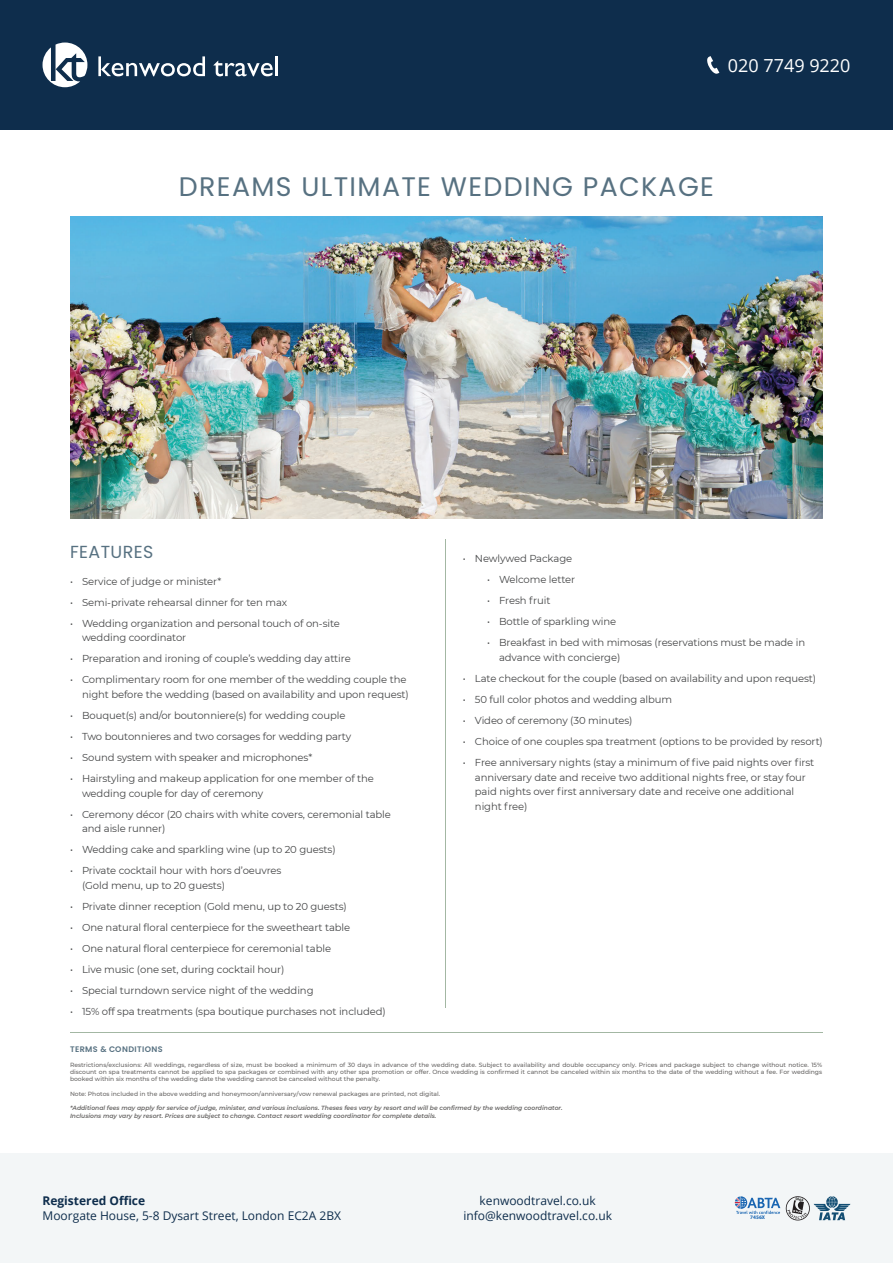
<style>
.page{position:relative;width:893px;height:1263px;background:#fff}
.page>*{position:absolute;margin:0;border:0;box-sizing:border-box;transform-origin:0 0}
.t1{font:26.85px "Poppins";letter-spacing:.05em;color:#577181}
.t2{font:18px "Open Sans";color:#fff}
.t3{font:17.4px "Poppins";letter-spacing:.025em;color:#577181}
.t4{font:12px/15px "Open Sans";color:#0e2d4c;text-align:center}
.t5{font:700 12px "Open Sans";color:#0e2d4c}
.t6{font:10.05px/14.7px "Montserrat";letter-spacing:-.01em;color:#454647}
.t7{font:600 8.1px "Poppins";letter-spacing:.05em;color:#577181}
.t8{font:500 6px/7.2px "Montserrat";color:#676564;text-align:justify}
.t9{font:italic 600 6px/8.1px "Montserrat";color:#676564}
.t10{font:700 5.25px "Myriad Pro";color:#1a66b2}
.t11{font:600 4.05px "Myriad Pro";color:#040503}
</style>
<div class="page">
<div style="left:0;top:0;width:893px;height:130px;background:#0e2d4c"></div>
<div style="left:0;top:1154px;width:893px;height:109px;background:#f3f6f7"></div>
<svg style="left:707px;top:56px;width:12px;height:18px"></svg>
<svg style="left:43px;top:43px;width:44px;height:44px"></svg>
<svg style="left:98px;top:56px;width:107px;height:20px"></svg>
<svg style="left:213px;top:60px;width:60px;height:16px"></svg>
<hr style="left:275px;top:56px;width:3px;height:20px;background:#fff">
<svg style="left:786px;top:1196px;width:64px;height:24px"></svg>
<svg style="left:735px;top:1196px;width:45px;height:18px"></svg>
<img style="left:71px;top:217px;width:751px;height:302px">
<hr style="left:445px;top:539px;width:1px;height:469px;background:#a3b7a3">
<hr style="left:70px;top:1032px;width:753px;height:1px;background:#a3b7a3">
<h2 class="t2" style="left:728px;top:53px;width:124px">020 7749 9220</h2>
<h1 class="t1" style="left:179px;top:171px;width:536px">DREAMS ULTIMATE WEDDING PACKAGE</h1>
<h3 class="t3" style="left:70px;top:541px;width:85px">FEATURES</h3>
<p class="t6" style="left:70px;top:573px;width:153px">• Service of judge or minister*</p>
<p class="t6" style="left:70px;top:594px;width:219px">• Semi-private rehearsal dinner for ten max</p>
<p class="t6" style="left:82px;top:615px;width:259px;text-indent:-12px">• Wedding organization and personal touch of on-site wedding coordinator</p>
<p class="t6" style="left:70px;top:651px;width:282px">• Preparation and ironing of couple’s wedding day attire</p>
<p class="t6" style="left:70px;top:672px;width:340px;text-align:right">• Complimentary room for one member of the wedding couple the night before the wedding (based on availability and upon request)</p>
<p class="t6" style="left:70px;top:708px;width:277px">• Bouquet(s) and/or boutonniere(s) for wedding couple</p>
<p class="t6" style="left:70px;top:729px;width:283px">• Two boutonnieres and two corsages for wedding party</p>
<p class="t6" style="left:70px;top:750px;width:244px">• Sound system with speaker and microphones*</p>
<p class="t6" style="left:82px;top:771px;width:293px;text-indent:-12px">• Hairstyling and makeup application for one member of the wedding couple for day of ceremony</p>
<p class="t6" style="left:82px;top:806px;width:310px;text-indent:-12px">• Ceremony décor (20 chairs with white covers, ceremonial table and aisle runner)</p>
<p class="t6" style="left:70px;top:842px;width:267px">• Wedding cake and sparkling wine (up to 20 guests)</p>
<p class="t6" style="left:82px;top:863px;width:201px;text-indent:-12px">• Private cocktail hour with hors d’oeuvres (Gold menu, up to 20 guests)</p>
<p class="t6" style="left:70px;top:899px;width:278px">• Private dinner reception (Gold menu, up to 20 guests)</p>
<p class="t6" style="left:70px;top:920px;width:282px">• One natural floral centerpiece for the sweetheart table</p>
<p class="t6" style="left:70px;top:941px;width:263px">• One natural floral centerpiece for ceremonial table</p>
<p class="t6" style="left:70px;top:962px;width:216px">• Live music (one set, during cocktail hour)</p>
<p class="t6" style="left:70px;top:983px;width:245px">• Special turndown service night of the wedding</p>
<p class="t6" style="left:70px;top:1004px;width:317px">• 15% off spa treatments (spa boutique purchases not included)</p>
<p class="t6" style="left:463px;top:551px;width:111px">• Newlywed Package</p>
<p class="t6" style="left:487px;top:572px;width:90px">• Welcome letter</p>
<p class="t6" style="left:487px;top:593px;width:65px">• Fresh fruit</p>
<p class="t6" style="left:487px;top:614px;width:131px">• Bottle of sparkling wine</p>
<p class="t6" style="left:499px;top:635px;width:308px;text-indent:-12px">• Breakfast in bed with mimosas (reservations must be made in advance with concierge)</p>
<p class="t6" style="left:463px;top:671px;width:355px">• Late checkout for the couple (based on availability and upon request)</p>
<p class="t6" style="left:463px;top:692px;width:211px">• 50 full color photos and wedding album</p>
<p class="t6" style="left:463px;top:713px;width:171px">• Video of ceremony (30 minutes)</p>
<p class="t6" style="left:463px;top:733px;width:362px">• Choice of one couples spa treatment (options to be provided by resort)</p>
<p class="t6" style="left:475px;top:754px;width:341px;text-indent:-12px">• Free anniversary nights (stay a minimum of five paid nights over first anniversary date and receive two additional nights free, or stay four paid nights over first anniversary date and receive one additional night free)</p>
<p class="t7" style="left:70px;top:1044px;width:94px">TERMS &amp; CONDITIONS</p>
<p class="t8" style="left:70px;top:1061px;width:754px">Restrictions/exclusions: All weddings, regardless of size, must be booked a minimum of 30 days in advance of the wedding date. Subject to availability and double occupancy only. Prices and package subject to change without notice. 15% discount on spa treatments cannot be applied to spa packages or combined with any other spa promotion or offer. Once wedding is confirmed it cannot be canceled within six months to the date of the wedding without a fee. For weddings booked within six months of the wedding date the wedding cannot be canceled without the penalty.</p>
<p class="t8" style="left:70px;top:1090px;width:372px">Note: Photos included in the above wedding and honeymoon/anniversary/vow renewal packages are printed, not digital.</p>
<p class="t9" style="left:70px;top:1104px;width:494px">*Additional fees may apply for service of judge, minister, and various inclusions. Theses fees vary by resort and will be confirmed by the wedding coordinator.<br>Inclusions may vary by resort. Prices are subject to change. Contact resort wedding coordinator for complete details.</p>
<p class="t5" style="left:43px;top:1192px;width:104px">Registered Office</p>
<p class="t4" style="left:43px;top:1208px;width:300px">Moorgate House, 5-8 Dysart Street, London EC2A 2BX</p>
<p class="t4" style="left:463px;top:1193px;width:150px">kenwoodtravel.co.uk info@kenwoodtravel.co.uk</p>
<p class="t10" style="left:750px;top:1214px;width:16px">7456X</p>
<p class="t11" style="left:796px;top:1196px;width:10px;rotate:10deg">5664</p>
</div>
